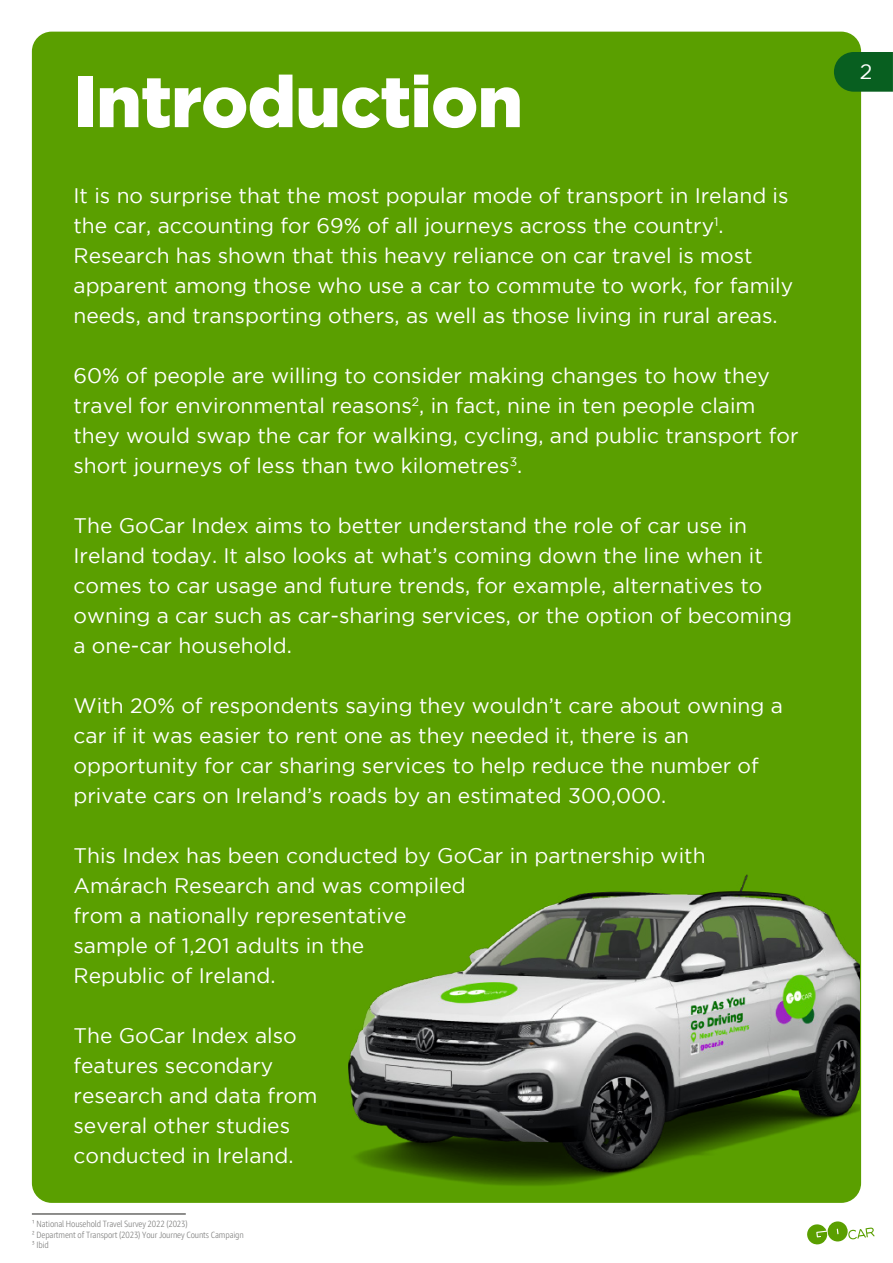
<style>
.page{position:relative;width:893px;height:1263px;background:#fff}
.page>*{position:absolute;margin:0;border:0;box-sizing:border-box;transform-origin:0 0}
.t1{font:900 72px "Gotham";letter-spacing:-.01em;color:#fff}
.t2{font:21px/30px "Gotham";color:#fff}
.t3{font:300 9px/10.8px "Amazon Ember Cd RC";letter-spacing:-.015em;color:#777776}
</style>
<div class="page">
<div style="left:32px;top:32px;width:829px;height:1171px;background:#5a9f00;border-radius:20px"></div>
<svg style="left:834px;top:52px;width:59px;height:40px;background:#0f641e"></svg>
<svg style="left:807px;top:1221px;width:67px;height:23px"></svg>
<hr style="left:32px;top:1214px;width:154px;height:1px;background:#1d1d1b">
<img style="left:349px;top:874px;width:511px;height:312px">
<h1 class="t1" style="left:74px;top:60px;width:451px">Introduction</h1>
<p class="t2" style="left:74px;top:180px;width:721px">It is no surprise that the most popular mode of transport in Ireland is the car, accounting for 69% of all journeys across the country<sup>1</sup>.<br>Research has shown that this heavy reliance on car travel is most apparent among those who use a car to commute to work, for family needs, and transporting others, as well as those living in rural areas.</p>
<p class="t2" style="left:74px;top:360px;width:726px">60% of people are willing to consider making changes to how they travel for environmental reasons<sup>2</sup>, in fact, nine in ten people claim they would swap the car for walking, cycling, and public transport for short journeys of less than two kilometres<sup>3</sup>.</p>
<p class="t2" style="left:74px;top:510px;width:720px">The GoCar Index aims to better understand the role of car use in Ireland today. It also looks at what’s coming down the line when it comes to car usage and future trends, for example, alternatives to owning a car such as car-sharing services, or the option of becoming a one-car household.</p>
<p class="t2" style="left:74px;top:690px;width:711px">With 20% of respondents saying they wouldn’t care about owning a car if it was easier to rent one as they needed it, there is an opportunity for car sharing services to help reduce the number of private cars on Ireland’s roads by an estimated 300,000.</p>
<p class="t2" style="left:74px;top:840px;width:634px">This Index has been conducted by GoCar in partnership with Amárach Research and was compiled<br>from a nationally representative<br>sample of 1,201 adults in the<br>Republic of Ireland.</p>
<p class="t2" style="left:74px;top:1020px;width:245px">The GoCar Index also features secondary research and data from several other studies conducted in Ireland.</p>
<p class="t3" style="left:32px;top:1218px;width:213px">¹ National Household Travel Survey 2022 (2023)<br>² Department of Transport (2023) Your Journey Counts Campaign<br>³ Ibid</p>
<p class="t2" style="left:860px;top:56px;width:14px">2</p>
</div>
